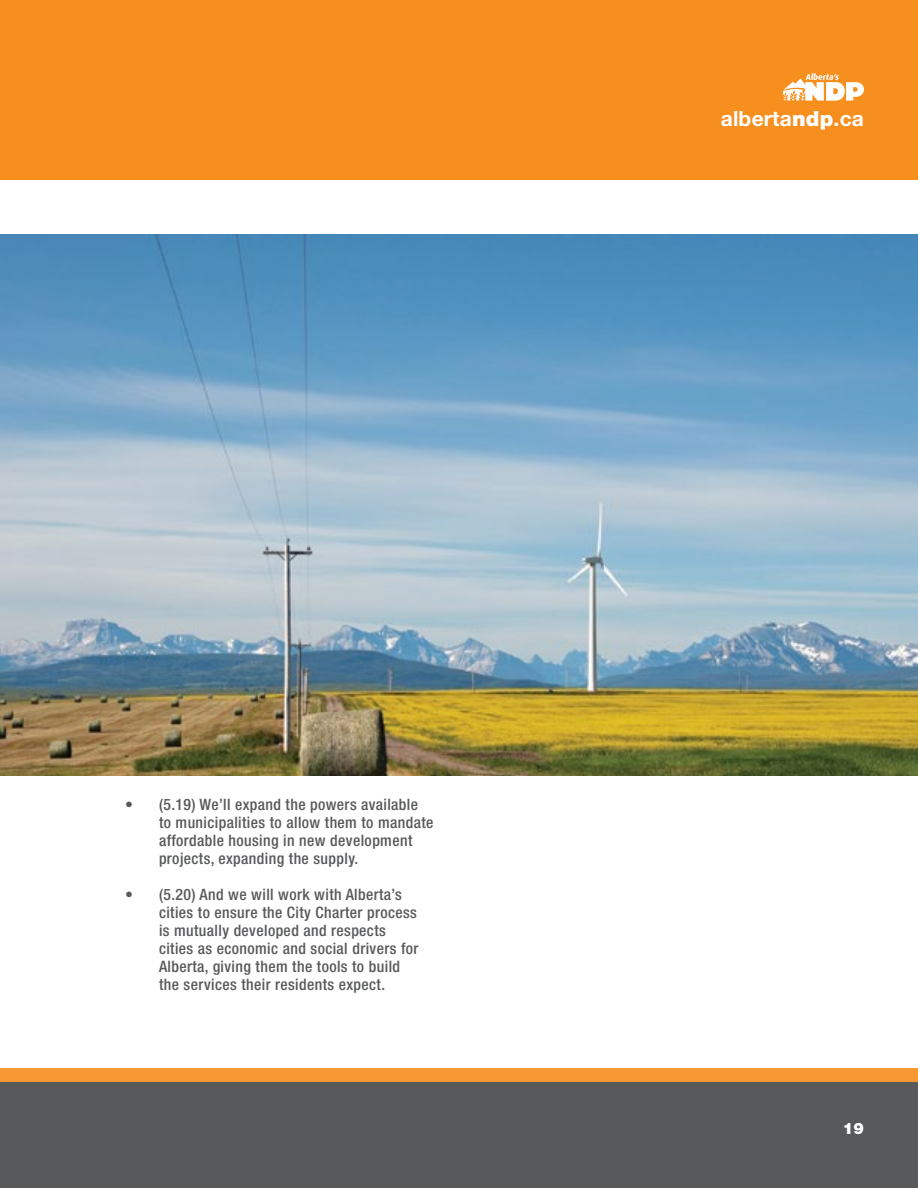
<style>
.page{position:relative;width:918px;height:1188px;background:#fff}
.page>*{position:absolute;margin:0;border:0;box-sizing:border-box;transform-origin:0 0}
.t1{font:700 21px "Helvetica Neue LT Std";letter-spacing:.01em;color:#fff}
.t2{font:500 condensed 15.75px/18px "Helvetica Neue LT Std";letter-spacing:.025em;color:#58595b}
.t3{font:900 15.75px "Helvetica Neue LT Std";color:#fff}
.s1{font-weight:900}
</style>
<div class="page">
<div style="left:0;top:0;width:918px;height:180px;background:#f78f1e"></div>
<div style="left:0;top:1081px;width:918px;height:107px;background:#58595b"></div>
<div style="left:0;top:1068px;width:918px;height:14px;background:#f89834"></div>
<svg style="left:783px;top:73px;width:81px;height:28px"></svg>
<img style="left:0;top:234px;width:918px;height:541px">
<p class="t2" style="left:159px;top:795px;width:276px;text-indent:-34px">• (5.19) We’ll expand the powers available to municipalities to allow them to mandate affordable housing in new development projects, expanding the supply.</p>
<p class="t2" style="left:159px;top:885px;width:261px;text-indent:-34px">• (5.20) And we will work with Alberta’s cities to ensure the City Charter process is mutually developed and respects cities as economic and social drivers for Alberta, giving them the tools to build the services their residents expect.</p>
<h1 class="t1" style="left:721px;top:106px;width:145px">alberta<span class="s1">ndp</span>.ca</h1>
<p class="t3" style="left:843px;top:1119px;width:23px">19</p>
</div>
